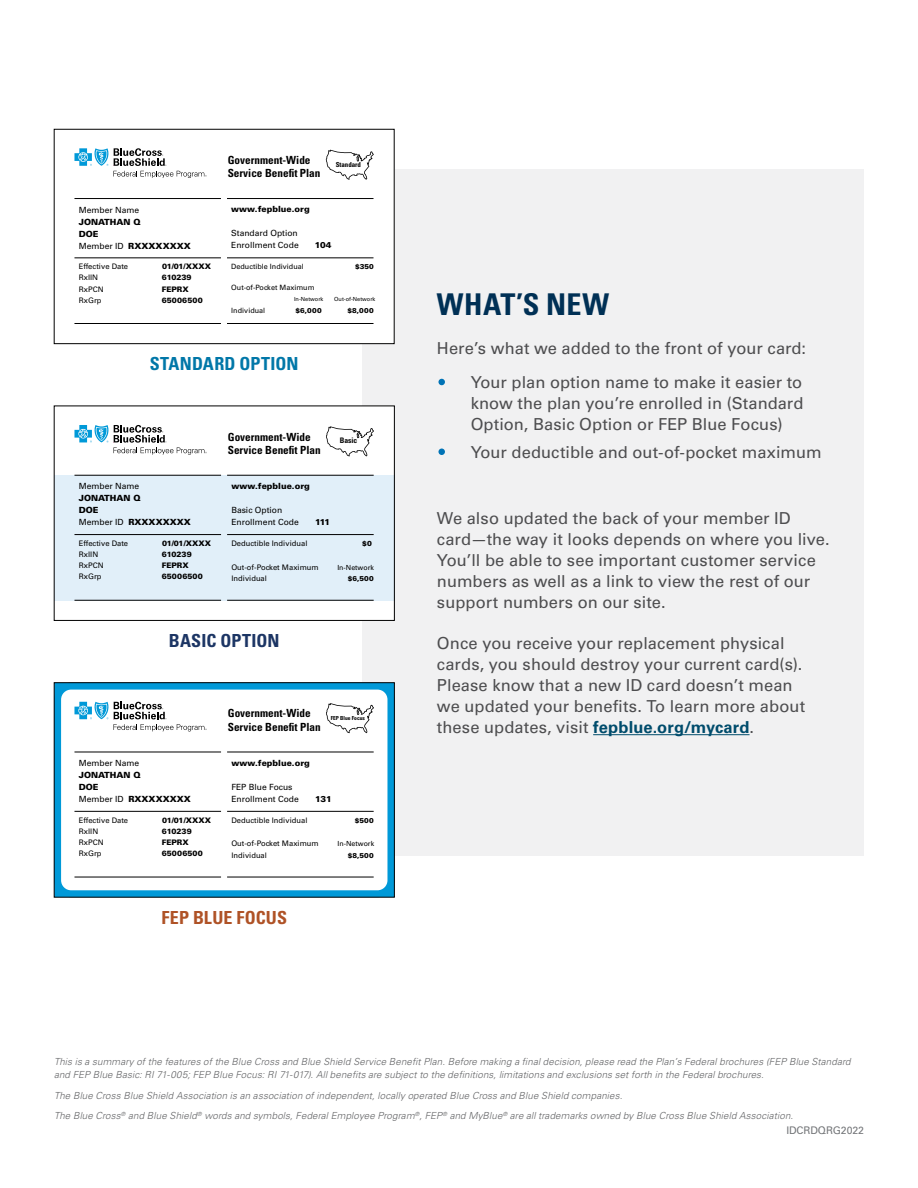
<style>
.page{position:relative;width:918px;height:1188px;background:#fff}
.page>*{position:absolute;margin:0;border:0;box-sizing:border-box;transform-origin:0 0}
.t1{font:700 condensed 30px "Univers LT Std";letter-spacing:.015em;color:#003055}
.t2{font:700 condensed 18px "Univers LT Std";letter-spacing:.005em;color:#0077a8}
.t3{font:700 condensed 18px "Univers LT Std";letter-spacing:.005em;color:#af5226}
.t4{font:700 condensed 18px "Univers LT Std";letter-spacing:.005em;color:#1c3564}
.t5{font:16.5px/21px "Univers LT Std";letter-spacing:.005em;color:#4d4d4f}
.t6{font:700 condensed 11.25px/13.5px "Univers LT Std";color:#000}
.t7{font:10.5px "Univers LT Std";letter-spacing:-.01em;color:#747679}
.t8{font:italic 300 9.75px/13.5px "Univers LT Std";letter-spacing:.015em;color:#636466}
.t9{font:900 8.55px/12px "Univers LT Std";color:#000}
.t10{font:8.55px/12px "Univers LT Std";color:#000}
.t11{font:7.65px/11.7px "Univers LT Std";color:#000}
.t12{font:900 7.65px "Univers LT Std";color:#000}
.t13{font:700 condensed 7.65px "Univers LT Std";color:#000}
.t14{font:7.2px "Univers LT Std";color:#000}
.t15{font:900 7.2px "Univers LT Std";color:#000}
.t16{font:900 7.05px "Univers LT Std";letter-spacing:.04em;color:#000}
.t17{font:7.05px "Univers LT Std";color:#000}
.t18{font:700 condensed 6.9px "Univers LT Std";color:#000}
.t19{font:5.55px "Univers LT Std";color:#000}
.t20{font:700 condensed 5.55px "Univers LT Std";color:#000}
.s1{font-weight:400}
.s2{font-weight:700;color:#004c6c}
</style>
<div class="page">
<div style="left:362px;top:170px;width:502px;height:686px;background:#f1f1f2"></div>
<hr style="left:593px;top:734px;width:157px;height:1px;background:#004c6c">
<div style="left:54px;top:129px;width:340px;height:215px;background:#fff"></div>
<div style="left:54px;top:129px;width:340px;height:215px;border:7px solid #fff;border-radius:13px"></div>
<hr style="left:74px;top:198px;width:147px;height:1px;background:#000">
<hr style="left:227px;top:198px;width:147px;height:1px;background:#000">
<hr style="left:74px;top:258px;width:147px;height:1px;background:#000">
<hr style="left:227px;top:258px;width:147px;height:1px;background:#000">
<hr style="left:74px;top:323px;width:147px;height:1px;background:#000">
<hr style="left:227px;top:323px;width:147px;height:1px;background:#000">
<svg style="left:326px;top:150px;width:48px;height:30px"></svg>
<svg style="left:74px;top:148px;width:133px;height:30px"></svg>
<div style="left:54px;top:129px;width:340px;height:215px;border:1px solid #000"></div>
<div style="left:54px;top:406px;width:340px;height:214px;background:#fff"></div>
<div style="left:54px;top:475px;width:340px;height:126px;background:#e1eff9"></div>
<hr style="left:74px;top:475px;width:147px;height:1px;background:#000">
<hr style="left:227px;top:475px;width:147px;height:1px;background:#000">
<hr style="left:74px;top:534px;width:147px;height:1px;background:#000">
<hr style="left:227px;top:534px;width:147px;height:1px;background:#000">
<hr style="left:74px;top:600px;width:147px;height:1px;background:#000">
<hr style="left:227px;top:600px;width:147px;height:1px;background:#000">
<svg style="left:326px;top:426px;width:48px;height:30px"></svg>
<svg style="left:74px;top:425px;width:133px;height:30px"></svg>
<div style="left:54px;top:406px;width:341px;height:215px;border:1px solid #000"></div>
<svg style="left:56px;top:684px;width:337px;height:211px"></svg>
<div style="left:54px;top:683px;width:340px;height:214px;border:7px solid #0099d8;border-radius:13px"></div>
<hr style="left:74px;top:752px;width:147px;height:1px;background:#000">
<hr style="left:227px;top:752px;width:147px;height:1px;background:#000">
<hr style="left:74px;top:811px;width:147px;height:1px;background:#000">
<hr style="left:227px;top:811px;width:147px;height:1px;background:#000">
<hr style="left:227px;top:877px;width:147px;height:1px;background:#000">
<svg style="left:326px;top:703px;width:48px;height:30px"></svg>
<hr style="left:74px;top:877px;width:147px;height:1px;background:#000">
<svg style="left:74px;top:702px;width:133px;height:29px"></svg>
<div style="left:54px;top:682px;width:341px;height:215px;border:1px solid #000"></div>
<div style="left:438px;top:379px;width:7px;height:6px;background:#0073b6;border-radius:50%"></div>
<div style="left:438px;top:449px;width:7px;height:6px;background:#0073b6;border-radius:50%"></div>
<p class="t10" style="left:79px;top:204px;width:62px">Member Name</p>
<p class="t9" style="left:79px;top:215px;width:114px">JONATHAN Q<br>DOE<br><span class="s1">Member ID</span> RXXXXXXXX</p>
<p class="t11" style="left:79px;top:261px;width:51px">Effective Date</p>
<p class="t12" style="left:162px;top:262px;width:50px">01/01/XXXX</p>
<p class="t11" style="left:79px;top:272px;width:21px">RxIIN</p>
<p class="t12" style="left:162px;top:273px;width:31px">610239</p>
<p class="t11" style="left:79px;top:283px;width:26px">RxPCN</p>
<p class="t12" style="left:162px;top:284px;width:28px">FEPRX</p>
<p class="t11" style="left:79px;top:294px;width:24px">RxGrp</p>
<p class="t12" style="left:162px;top:295px;width:43px">65006500</p>
<p class="t6" style="left:228px;top:153px;width:94px">Government-Wide<br>Service Benefit Plan</p>
<p class="t18" style="left:336px;top:160px;width:27px">Standard</p>
<p class="t9" style="left:231px;top:203px;width:80px">www.fepblue.org</p>
<p class="t10" style="left:231px;top:227px;width:69px">Standard Option<br>Enrollment Code</p>
<p class="t9" style="left:315px;top:239px;width:18px">104</p>
<p class="t16" style="left:355px;top:262px;width:20px">$350</p>
<p class="t16" style="left:348px;top:306px;width:28px">$8,000</p>
<p class="t14" style="left:231px;top:262px;width:74px">Deductible Individual</p>
<p class="t14" style="left:231px;top:283px;width:85px">Out-of-Pocket Maximum</p>
<p class="t14" style="left:231px;top:306px;width:35px">Individual</p>
<p class="t19" style="left:294px;top:296px;width:31px">In-Network</p>
<p class="t19" style="left:334px;top:296px;width:43px">Out-of-Network</p>
<p class="t16" style="left:295px;top:306px;width:28px">$6,000</p>
<h3 class="t2" style="left:150px;top:353px;width:150px">STANDARD OPTION</h3>
<p class="t10" style="left:79px;top:480px;width:62px">Member Name</p>
<p class="t9" style="left:79px;top:492px;width:114px">JONATHAN Q<br>DOE<br><span class="s1">Member ID</span> RXXXXXXXX</p>
<p class="t11" style="left:79px;top:538px;width:51px">Effective Date</p>
<p class="t12" style="left:162px;top:539px;width:50px">01/01/XXXX</p>
<p class="t11" style="left:79px;top:549px;width:21px">RxIIN</p>
<p class="t12" style="left:162px;top:550px;width:31px">610239</p>
<p class="t11" style="left:79px;top:560px;width:26px">RxPCN</p>
<p class="t12" style="left:162px;top:561px;width:28px">FEPRX</p>
<p class="t11" style="left:79px;top:571px;width:24px">RxGrp</p>
<p class="t12" style="left:162px;top:572px;width:43px">65006500</p>
<p class="t6" style="left:228px;top:430px;width:94px">Government-Wide<br>Service Benefit Plan</p>
<p class="t13" style="left:340px;top:436px;width:19px">Basic</p>
<p class="t9" style="left:231px;top:480px;width:80px">www.fepblue.org</p>
<p class="t10" style="left:231px;top:504px;width:69px">Basic Option<br>Enrollment Code</p>
<p class="t9" style="left:315px;top:516px;width:17px">111</p>
<p class="t11" style="left:231px;top:538px;width:78px">Deductible Individual</p>
<p class="t15" style="left:362px;top:539px;width:11px">$0</p>
<p class="t11" style="left:231px;top:561px;width:89px">Out-of-Pocket Maximum<br>Individual</p>
<p class="t17" style="left:337px;top:563px;width:38px">In-Network</p>
<p class="t16" style="left:348px;top:574px;width:27px">$6,500</p>
<h3 class="t4" style="left:169px;top:630px;width:112px">BASIC OPTION</h3>
<p class="t6" style="left:228px;top:707px;width:94px">Government-Wide<br>Service Benefit Plan</p>
<p class="t20" style="left:331px;top:715px;width:36px">FEP Blue Focus</p>
<p class="t10" style="left:79px;top:757px;width:62px">Member Name</p>
<p class="t9" style="left:79px;top:769px;width:114px">JONATHAN Q<br>DOE<br><span class="s1">Member ID</span> RXXXXXXXX</p>
<p class="t11" style="left:79px;top:814px;width:51px">Effective Date</p>
<p class="t12" style="left:162px;top:815px;width:50px">01/01/XXXX</p>
<p class="t11" style="left:79px;top:825px;width:21px">RxIIN</p>
<p class="t12" style="left:162px;top:826px;width:31px">610239</p>
<p class="t11" style="left:79px;top:837px;width:26px">RxPCN</p>
<p class="t12" style="left:162px;top:837px;width:28px">FEPRX</p>
<p class="t11" style="left:79px;top:848px;width:24px">RxGrp</p>
<p class="t12" style="left:162px;top:849px;width:43px">65006500</p>
<p class="t9" style="left:231px;top:757px;width:80px">www.fepblue.org</p>
<p class="t10" style="left:231px;top:781px;width:69px">FEP Blue Focus<br>Enrollment Code</p>
<p class="t9" style="left:315px;top:793px;width:18px">131</p>
<p class="t11" style="left:231px;top:814px;width:78px">Deductible Individual</p>
<p class="t11" style="left:231px;top:838px;width:89px">Out-of-Pocket Maximum<br>Individual</p>
<p class="t16" style="left:355px;top:816px;width:20px">$500</p>
<p class="t17" style="left:338px;top:839px;width:38px">In-Network</p>
<p class="t16" style="left:348px;top:851px;width:27px">$8,500</p>
<h3 class="t3" style="left:162px;top:906px;width:127px">FEP BLUE FOCUS</h3>
<h2 class="t1" style="left:437px;top:286px;width:174px">WHAT’S NEW</h2>
<p class="t5" style="left:437px;top:337px;width:371px">Here’s what we added to the front of your card:</p>
<p class="t5" style="left:471px;top:372px;width:334px;text-align:justify">Your plan option name to make it easier to know the plan you’re enrolled in (Standard Option, Basic Option or FEP Blue Focus)</p>
<p class="t5" style="left:471px;top:442px;width:353px">Your deductible and out-of-pocket maximum</p>
<p class="t5" style="left:437px;top:508px;width:394px">We also updated the back of your member ID card—the way it looks depends on where you live.<br>You’ll be able to see important customer service numbers as well as a link to view the rest of our support numbers on our site.</p>
<p class="t5" style="left:437px;top:633px;width:370px">Once you receive your replacement physical cards, you should destroy your current card(s).<br>Please know that a new ID card doesn’t mean we updated your benefits. To learn more about these updates, visit <span class="s2">fepblue.org/mycard</span>.</p>
<p class="t8" style="left:54px;top:1055px;width:798px">This is a summary of the features of the Blue Cross and Blue Shield Service Benefit Plan. Before making a final decision, please read the Plan’s Federal brochures (FEP Blue Standard and FEP Blue Basic: RI 71-005; FEP Blue Focus: RI 71-017). All benefits are subject to the definitions, limitations and exclusions set forth in the Federal brochures.</p>
<p class="t8" style="left:54px;top:1089px;width:570px">The Blue Cross Blue Shield Association is an association of independent, locally operated Blue Cross and Blue Shield companies.</p>
<p class="t8" style="left:54px;top:1109px;width:741px">The Blue Cross<sup>®</sup> and Blue Shield<sup>®</sup> words and symbols, Federal Employee Program<sup>®</sup>, FEP<sup>®</sup> and MyBlue<sup>®</sup> are all trademarks owned by Blue Cross Blue Shield Association.</p>
<p class="t7" style="left:786px;top:1124px;width:79px">IDCRDQRG2022</p>
</div>
